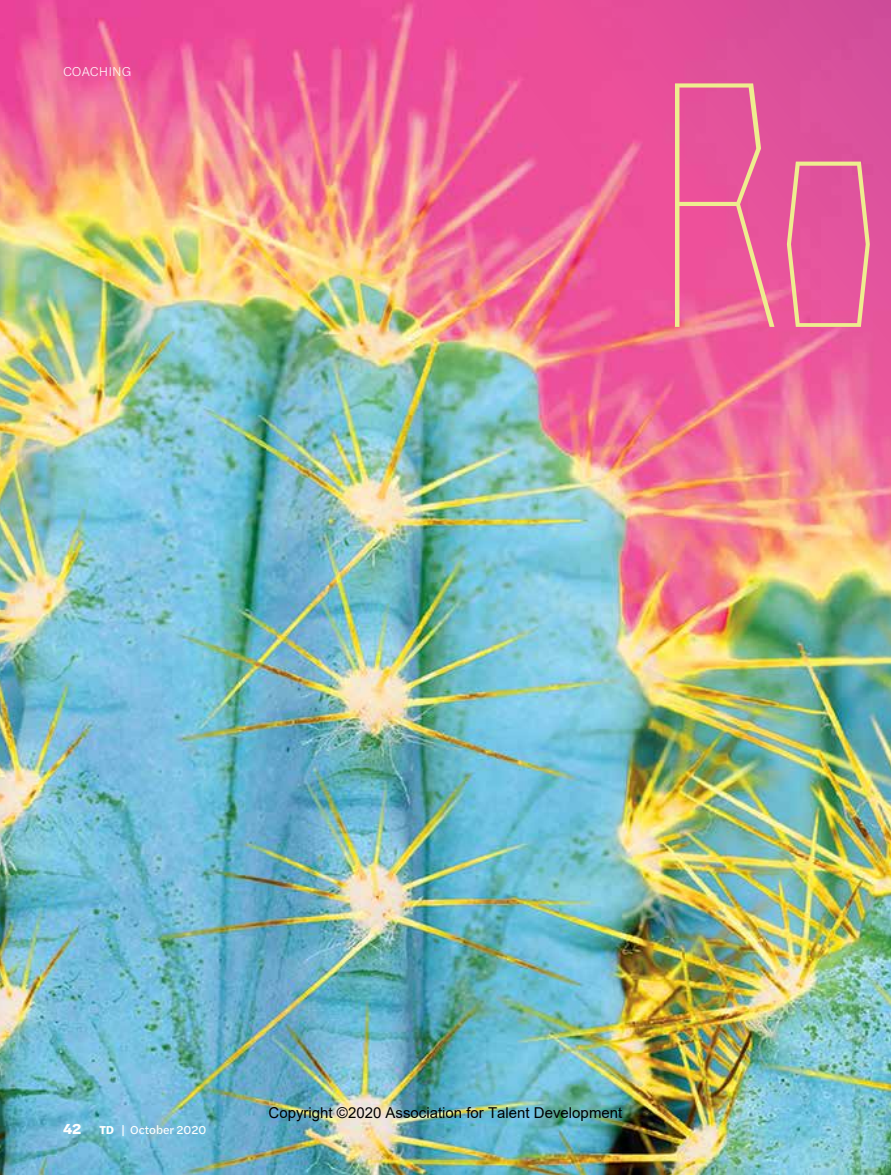
<style>
.page{position:relative;width:891px;height:1175px;background:#fff}
.page>*{position:absolute;margin:0;border:0;box-sizing:border-box;transform-origin:0 0}
.t1{font:15px "Arial";color:#000}
.t2{font:700 15px "Halyard Text";color:#fff}
.t3{font:300 13.5px "Halyard Text";color:#fff}
.t4{font:12px "Halyard Text";color:#fff}
.s1{font-weight:700}
</style>
<div class="page">
<img style="left:0;top:0;width:326px;height:1174px">
<img style="left:326px;top:0;width:565px;height:1174px">
<svg style="left:675px;top:83px;width:195px;height:244px;background:#e5629a"></svg>
<p class="t3" style="left:63px;top:62px;width:70px">COACHING</p>
<p class="t2" style="left:63px;top:1117px;width:20px">42</p>
<p class="t4" style="left:100px;top:1121px;width:108px"><span class="s1">TD</span> | October 2020</p>
<p class="t1" style="left:269px;top:1102px;width:355px">Copyright ©2020 Association for Talent Development</p>
</div>
